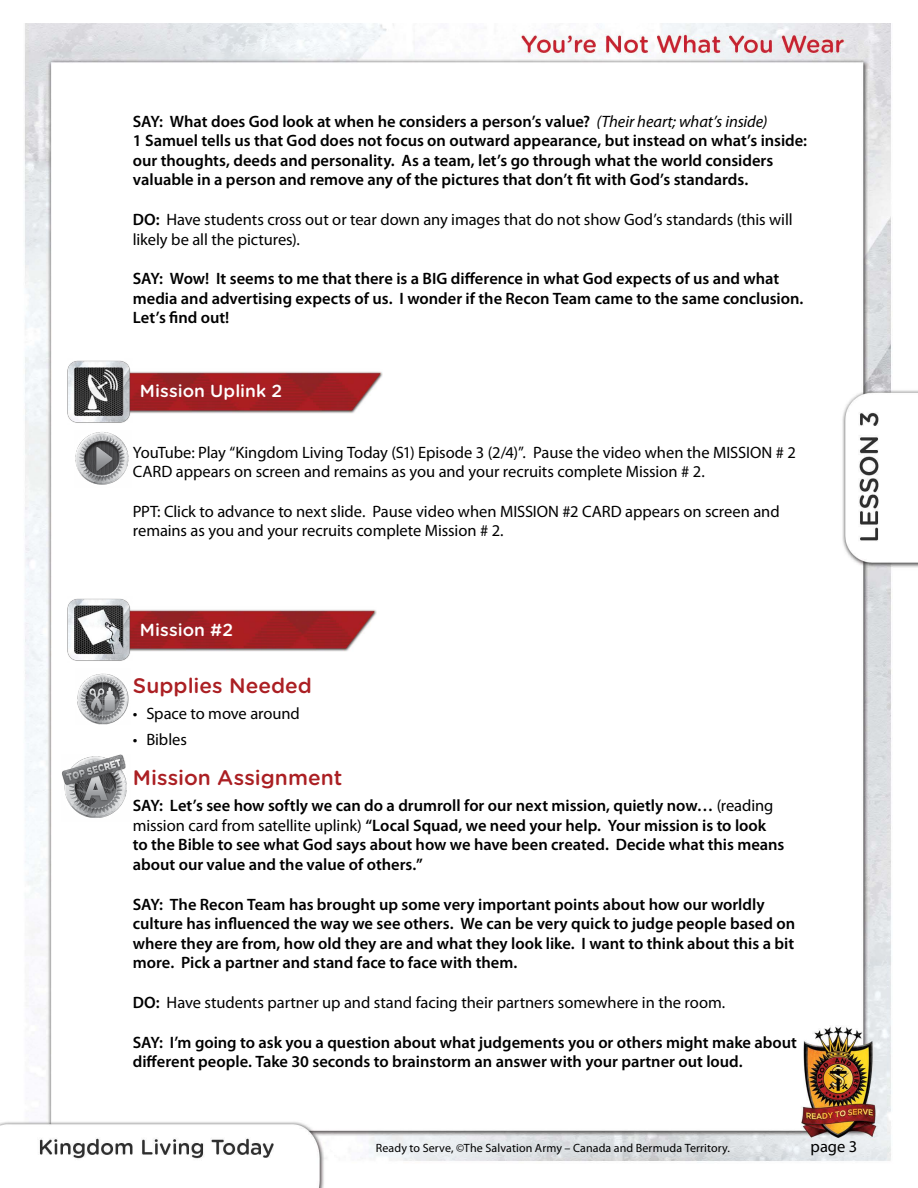
<style>
.page{position:relative;width:918px;height:1188px;background:#fff}
.page>*{position:absolute;margin:0;border:0;box-sizing:border-box;transform-origin:0 0}
.t1{font:500 21px "Gotham Rounded";color:#ab1f23}
.t2{font:500 17.4px "Gotham Rounded";letter-spacing:.005em;color:#fff}
.t3{font:600 16.5px/19.5px "Myriad Pro";color:#000}
.t4{font:16.5px/19.5px "Myriad Pro";letter-spacing:-.005em;color:#000}
.t5{font:12px "Myriad Pro";letter-spacing:.01em;color:#000}
.s1{font-weight:400;font-style:italic}
.s2{font-weight:600}
.s3{font-weight:400}
</style>
<div class="page">
<img style="left:0;top:23px;width:918px;height:1165px">
<img style="left:132px;top:368px;width:251px;height:45px">
<img style="left:68px;top:358px;width:64px;height:66px">
<img style="left:75px;top:430px;width:56px;height:57px">
<img style="left:132px;top:607px;width:245px;height:45px">
<img style="left:68px;top:596px;width:64px;height:66px">
<img style="left:76px;top:669px;width:54px;height:56px">
<img style="left:62px;top:754px;width:68px;height:67px">
<p class="t3" style="left:133px;top:111px;width:676px">SAY: What does God look at when he considers a person’s value? <span class="s1">(Their heart; what’s inside)<br></span>1 Samuel tells us that God does not focus on outward appearance, but instead on what’s inside: our thoughts, deeds and personality. As a team, let’s go through what the world considers valuable in a person and remove any of the pictures that don’t fit with God’s standards.</p>
<p class="t4" style="left:133px;top:210px;width:661px"><span class="s2">DO:</span> Have students cross out or tear down any images that do not show God’s standards (this will likely be all the pictures).</p>
<p class="t3" style="left:133px;top:269px;width:672px">SAY: Wow! It seems to me that there is a BIG difference in what God expects of us and what media and advertising expects of us. I wonder if the Recon Team came to the same conclusion.<br>Let’s find out!</p>
<p class="t2" style="left:140px;top:379px;width:144px">Mission Uplink 2</p>
<p class="t4" style="left:133px;top:442px;width:665px">YouTube: Play “Kingdom Living Today (S1) Episode 3 (2/4)”. Pause the video when the MISSION # 2<br>CARD appears on screen and remains as you and your recruits complete Mission # 2.</p>
<p class="t4" style="left:133px;top:501px;width:648px">PPT: Click to advance to next slide. Pause video when MISSION #2 CARD appears on screen and remains as you and your recruits complete Mission # 2.</p>
<p class="t2" style="left:140px;top:617px;width:95px">Mission #2</p>
<p class="t1" style="left:133px;top:670px;width:181px">Supplies Needed</p>
<p class="t4" style="left:133px;top:704px;width:169px">• Space to move around</p>
<p class="t4" style="left:133px;top:730px;width:56px">• Bibles</p>
<p class="t1" style="left:133px;top:763px;width:211px">Mission Assignment</p>
<p class="t3" style="left:133px;top:796px;width:653px">SAY: Let’s see how softly we can do a drumroll for our next mission, quietly now… <span class="s3">(reading mission card from satellite uplink)</span> “Local Squad, we need your help. Your mission is to look to the Bible to see what God says about how we have been created. Decide what this means about our value and the value of others.”</p>
<p class="t3" style="left:133px;top:894px;width:664px">SAY: The Recon Team has brought up some very important points about how our worldly culture has influenced the way we see others. We can be very quick to judge people based on where they are from, how old they are and what they look like. I want to think about this a bit more. Pick a partner and stand face to face with them.</p>
<p class="t4" style="left:133px;top:992px;width:594px"><span class="s2">DO:</span> Have students partner up and stand facing their partners somewhere in the room.</p>
<p class="t3" style="left:133px;top:1032px;width:666px">SAY: I’m going to ask you a question about what judgements you or others might make about different people. Take 30 seconds to brainstorm an answer with your partner out loud.</p>
<p class="t5" style="left:376px;top:1141px;width:356px">Ready to Serve, ©The Salvation Army – Canada and Bermuda Territory.</p>
<p class="t4" style="left:811px;top:1136px;width:48px">page 3</p>
</div>
